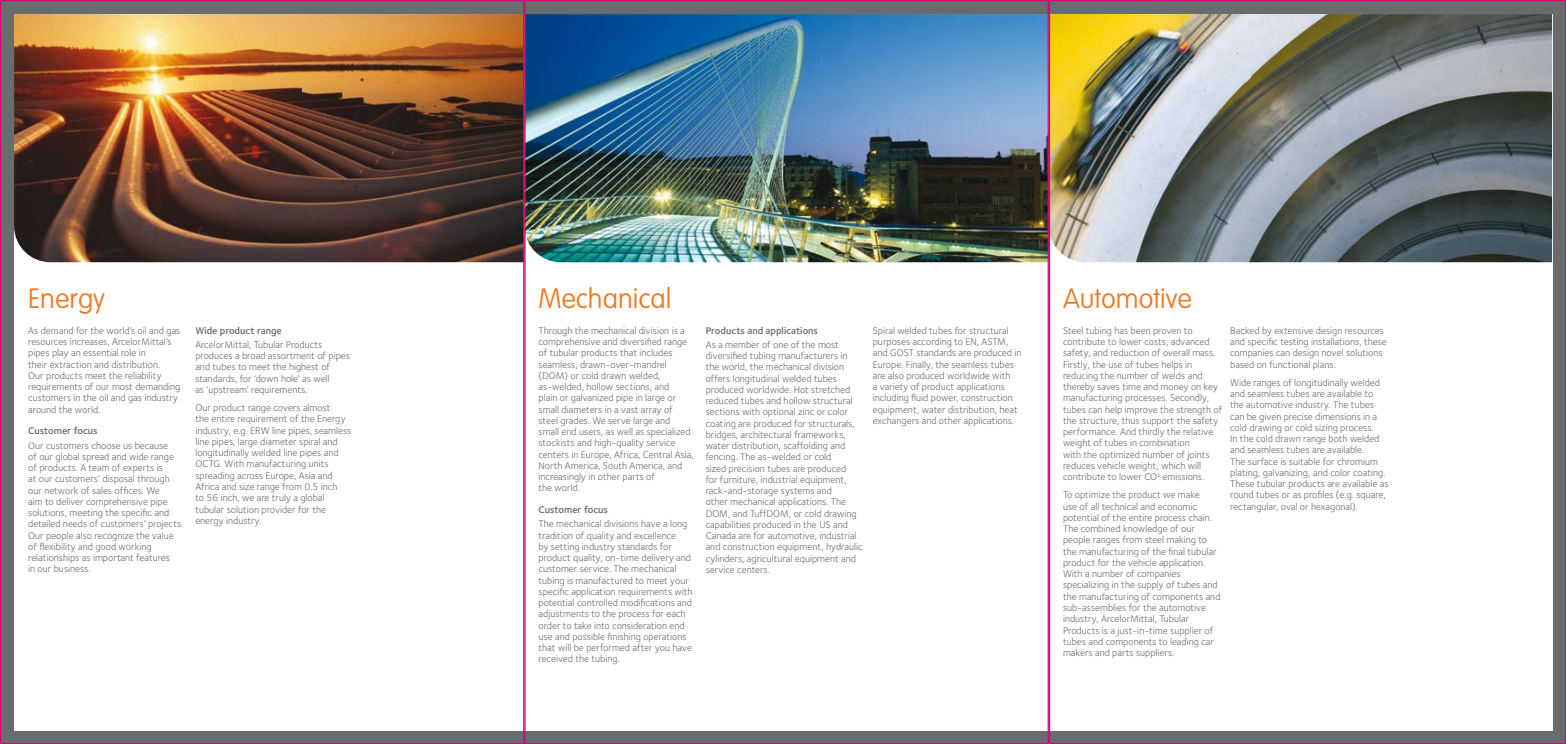
<style>
.page{position:relative;width:1566px;height:744px;background:#6a6b6d}
.page>*{position:absolute;margin:0;border:0;box-sizing:border-box;transform-origin:0 0}
.t1{font:100 27.5px "VAG Rounded";color:#ed7925}
.t2{font:10px/11.2px "Foundry Sterling";color:#6a6b6d}
.t3{font:600 10px "Foundry Sterling";color:#6a6b6d}
</style>
<div class="page">
<div style="left:14px;top:14px;width:1538px;height:716px;background:#fff"></div>
<img style="left:14px;top:14px;width:1538px;height:248px">
<h1 class="t1" style="left:28px;top:282px;width:78px">Energy</h1>
<h1 class="t1" style="left:538px;top:282px;width:134px">Mechanical</h1>
<h1 class="t1" style="left:1063px;top:282px;width:130px">Automotive</h1>
<p class="t2" style="left:1063px;top:324px;width:161px">Steel tubing has been proven to contribute to lower costs, advanced safety, and reduction of overall mass.<br>Firstly, the use of tubes helps in reducing the number of welds and thereby saves time and money on key manufacturing processes. Secondly, tubes can help improve the strength of the structure, thus support the safety performance. And thirdly the relative weight of tubes in combination<br>with the optimized number of joints reduces vehicle weight, which will contribute to lower CO<sup>2</sup> emissions.</p>
<p class="t2" style="left:1063px;top:489px;width:159px">To optimize the product we make<br>use of all technical and economic potential of the entire process chain.<br>The combined knowledge of our people ranges from steel making to the manufacturing of the final tubular product for the vehicle application.<br>With a number of companies specializing in the supply of tubes and the manufacturing of components and sub-assemblies for the automotive industry, ArcelorMittal, Tubular Products is a just-in-time supplier of tubes and components to leading car makers and parts suppliers.</p>
<p class="t2" style="left:28px;top:324px;width:154px">As demand for the world’s oil and gas resources increases, ArcelorMittal’s pipes play an essential role in<br>their extraction and distribution.<br>Our products meet the reliability requirements of our most demanding customers in the oil and gas industry around the world.</p>
<p class="t3" style="left:28px;top:424px;width:71px">Customer focus</p>
<p class="t2" style="left:28px;top:439px;width:157px">Our customers choose us because<br>of our global spread and wide range of products. A team of experts is<br>at our customers’ disposal through our network of sales offices. We<br>aim to deliver comprehensive pipe solutions, meeting the specific and detailed needs of customers’ projects.<br>Our people also recognize the value of flexibility and good working relationships as important features<br>in our business.</p>
<p class="t2" style="left:873px;top:324px;width:150px">Spiral welded tubes for structural purposes according to EN, ASTM, and GOST standards are produced in Europe. Finally, the seamless tubes are also produced worldwide with<br>a variety of product applications including fluid power, construction equipment, water distribution, heat exchangers and other applications.</p>
<p class="t3" style="left:195px;top:323px;width:88px">Wide product range</p>
<p class="t2" style="left:195px;top:338px;width:156px">ArcelorMittal, Tubular Products produces a broad assortment of pipes and tubes to meet the highest of standards, for ‘down hole’ as well<br>as ‘upstream’ requirements.</p>
<p class="t2" style="left:195px;top:402px;width:158px">Our product range covers almost<br>the entire requirement of the Energy industry, e.g. ERW line pipes, seamless line pipes, large diameter spiral and longitudinally welded line pipes and OCTG. With manufacturing units spreading across Europe, Asia and Africa and size range from 0.5 inch<br>to 56 inch, we are truly a global tubular solution provider for the energy industry.</p>
<p class="t3" style="left:706px;top:323px;width:114px">Products and applications</p>
<p class="t2" style="left:706px;top:338px;width:159px">As a member of one of the most diversified tubing manufacturers in the world, the mechanical division offers longitudinal welded tubes produced worldwide. Hot stretched reduced tubes and hollow structural sections with optional zinc or color coating are produced for structurals, bridges, architectural frameworks, water distribution, scaffolding and fencing. The as-welded or cold<br>sized precision tubes are produced<br>for furniture, industrial equipment, rack-and-storage systems and<br>other mechanical applications. The DOM, and TuffDOM, or cold drawing capabilities produced in the US and Canada are for automotive, industrial and construction equipment, hydraulic cylinders, agricultural equipment and service centers.</p>
<p class="t2" style="left:538px;top:324px;width:157px">Through the mechanical division is a comprehensive and diversified range of tubular products that includes seamless, drawn-over-mandrel (DOM) or cold drawn welded, as-welded, hollow sections, and<br>plain or galvanized pipe in large or small diameters in a vast array of steel grades. We serve large and<br>small end users, as well as specialized stockists and high-quality service centers in Europe, Africa, Central Asia,<br>North America, South America, and increasingly in other parts of<br>the world.</p>
<p class="t3" style="left:538px;top:503px;width:71px">Customer focus</p>
<p class="t2" style="left:538px;top:518px;width:156px">The mechanical divisions have a long tradition of quality and excellence<br>by setting industry standards for product quality, on-time delivery and customer service. The mechanical tubing is manufactured to meet your specific application requirements with potential controlled modifications and adjustments to the process for each order to take into consideration end use and possible finishing operations that will be performed after you have received the tubing.</p>
<p class="t2" style="left:1230px;top:324px;width:158px">Backed by extensive design resources and specific testing installations, these companies can design novel solutions based on functional plans.</p>
<p class="t2" style="left:1230px;top:376px;width:160px">Wide ranges of longitudinally welded and seamless tubes are available to the automotive industry. The tubes can be given precise dimensions in a cold drawing or cold sizing process.<br>In the cold drawn range both welded and seamless tubes are available.<br>The surface is suitable for chromium plating, galvanizing, and color coating.<br>These tubular products are available as round tubes or as profiles (e.g. square, rectangular, oval or hexagonal).</p>
</div>
